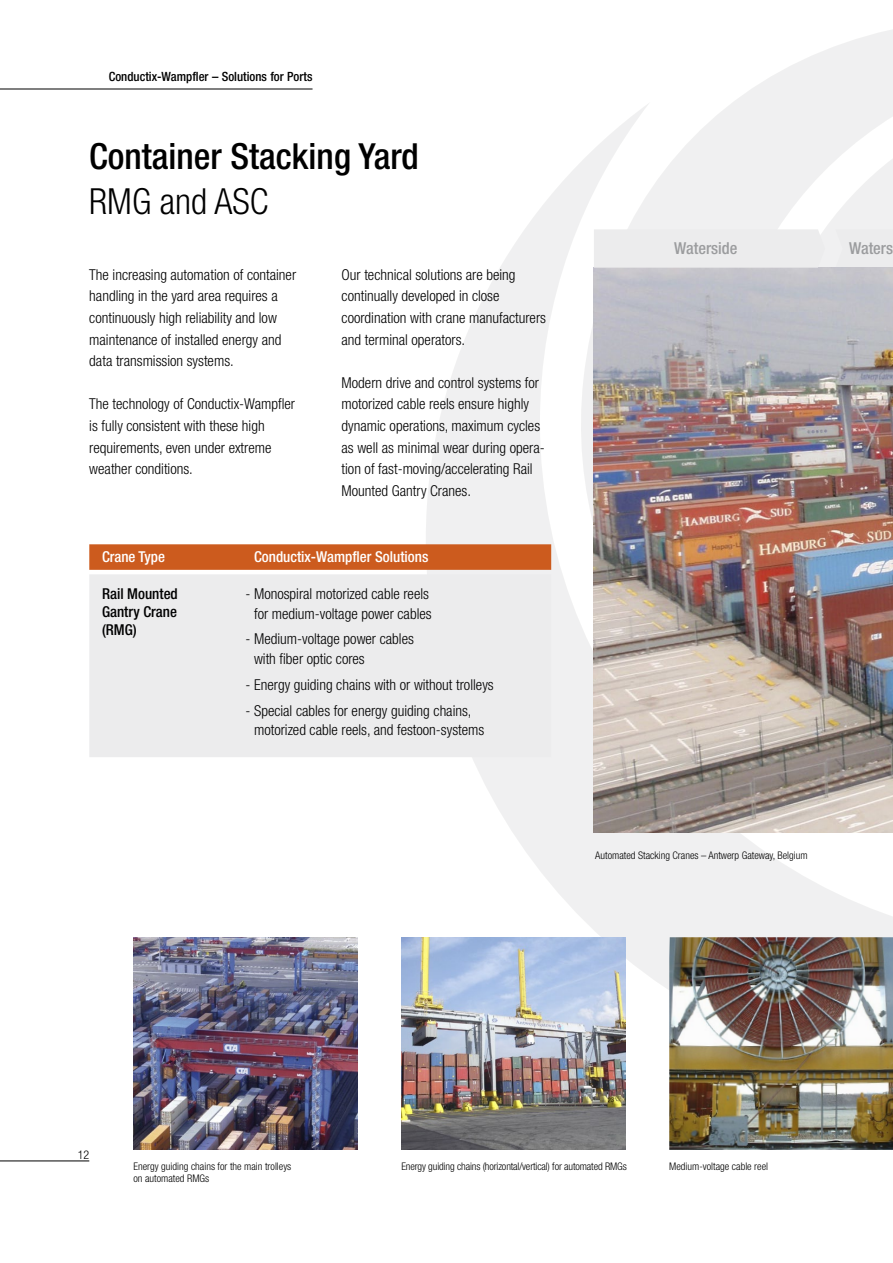
<style>
.page{position:relative;width:893px;height:1263px;background:#fff}
.page>*{position:absolute;margin:0;border:0;box-sizing:border-box;transform-origin:0 0}
.Heading{font:500 condensed 36px "Helvetica Neue LT";color:#000}
.Heading-2{font:300 condensed 36px "Helvetica Neue LT";color:#000}
.body{font:500 condensed 16.5px "Helvetica Neue LT";color:#9b9c9e}
.body-2{font:300 condensed 15px/21.6px "Helvetica Neue LT";color:#000}
.bullets{font:300 condensed 15px/19.5px "Helvetica Neue LT";color:#000}
.body-3{font:500 condensed 15px "Helvetica Neue LT";color:#fff}
.body-4{font:500 condensed 15px/18px "Helvetica Neue LT";color:#000;text-align:justify}
.t1{font:500 condensed 12.75px "Helvetica Neue LT";color:#000}
.t2{font:300 condensed 12px "Helvetica Neue LT";color:#000}
.t3{font:300 condensed 10.5px/12.6px "Helvetica Neue LT";color:#000}
</style>
<div class="page">
<hr style="left:0;top:1161px;width:89px;height:1px;background:#000">
<hr style="left:0;top:89px;width:313px;height:1px;background:#000">
<svg style="left:426px;top:185px;width:467px;height:895px;fill:#f0f0f1"></svg>
<svg style="left:560px;top:88px;width:333px;height:748px"></svg>
<svg style="left:753px;top:30px;width:140px;height:238px;fill:#f0f0f1"></svg>
<div style="left:835px;top:229px;width:58px;height:39px;background:#ececed"></div>
<img style="left:594px;top:268px;width:299px;height:565px">
<svg style="left:89px;top:544px;width:462px;height:26px;background:#cc5e22"></svg>
<div style="left:89px;top:574px;width:462px;height:183px;background:#ececed"></div>
<img style="left:669px;top:937px;width:224px;height:213px">
<img style="left:401px;top:937px;width:224px;height:213px">
<img style="left:133px;top:937px;width:224px;height:213px">
<div style="left:594px;top:229px;width:231px;height:39px;background:#ececed"></div>
<p class="t1" style="left:109px;top:69px;width:205px">Conductix-Wampfler – Solutions for Ports</p>
<p class="Heading" style="left:89px;top:134px;width:331px">Container Stacking Yard</p>
<p class="Heading-2" style="left:89px;top:180px;width:181px">RMG and ASC</p>
<p class="body-2" style="left:89px;top:264px;width:208px">The increasing automation of container handling in the yard area requires a continuously high reliability and low maintenance of installed energy and data transmission systems.</p>
<p class="body-2" style="left:89px;top:393px;width:207px">The technology of Conductix-Wampfler is fully consistent with these high requirements, even under extreme weather conditions.</p>
<p class="body-2" style="left:342px;top:264px;width:206px">Our technical solutions are being continually developed in close coordination with crane manufacturers and terminal operators.</p>
<p class="body-2" style="left:342px;top:372px;width:205px">Modern drive and control systems for motorized cable reels ensure highly dynamic operations, maximum cycles as well as minimal wear during opera&shy;tion of fast-moving/accelerating Rail Mounted Gantry Cranes.</p>
<p class="body-3" style="left:102px;top:548px;width:64px">Crane Type</p>
<p class="body-3" style="left:254px;top:548px;width:176px">Conductix-Wampfler Solutions</p>
<p class="body-4" style="left:102px;top:584px;width:77px">Rail Mounted Gantry Crane (RMG)</p>
<p class="bullets" style="left:246px;top:584px;width:188px;text-align:center">- Monospiral motorized cable reels for medium-voltage power cables</p>
<p class="bullets" style="left:254px;top:629px;width:161px;text-indent:-9px">- Medium-voltage power cables with fiber optic cores</p>
<p class="bullets" style="left:246px;top:675px;width:250px">- Energy guiding chains with or without trolleys</p>
<p class="bullets" style="left:254px;top:700px;width:232px;text-indent:-9px">- Special cables for energy guiding chains, motorized cable reels, and festoon-systems</p>
<p class="body" style="left:674px;top:239px;width:65px">Waterside</p>
<p class="body" style="left:849px;top:239px;width:46px">Waters</p>
<p class="t3" style="left:595px;top:849px;width:214px">Automated Stacking Cranes – Antwerp Gateway, Belgium</p>
<p class="t2" style="left:78px;top:1148px;width:13px">12</p>
<p class="t3" style="left:133px;top:1159px;width:159px">Energy guiding chains for the main trolleys on automated RMGs</p>
<p class="t3" style="left:401px;top:1159px;width:227px">Energy guiding chains (horizontal/vertical) for automated RMGs</p>
<p class="t3" style="left:669px;top:1159px;width:100px">Medium-voltage cable reel</p>
</div>
